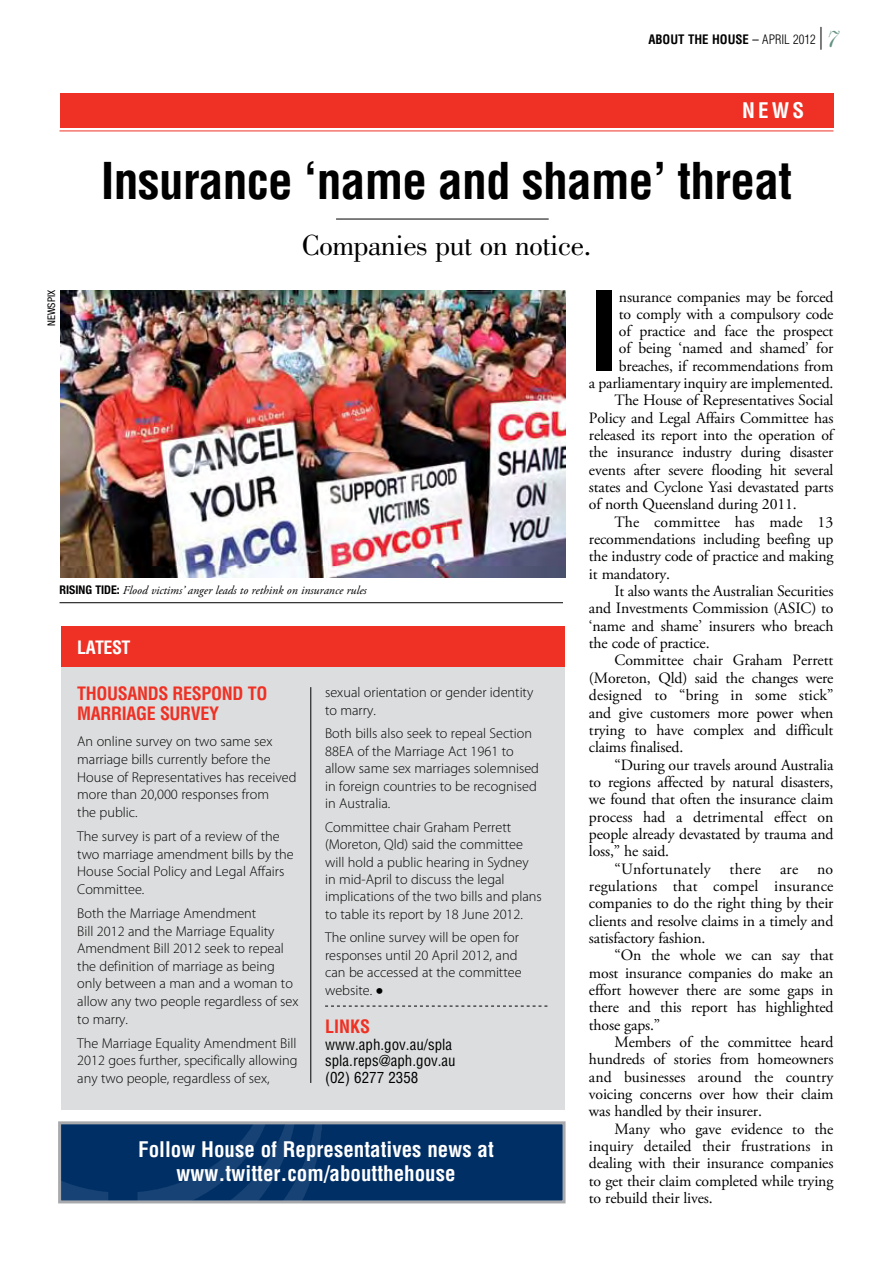
<style>
.page{position:relative;width:893px;height:1263px;background:#fff}
.page>*{position:absolute;margin:0;border:0;box-sizing:border-box;transform-origin:0 0}
.t1{font:700 condensed 107.7px "Helvetica";color:#000}
.t2{font:700 condensed 49.5px "Helvetica";letter-spacing:-.015em;color:#000}
.t3{font:30px "Bodoni";letter-spacing:-.015em;color:#000}
.t4{font:700 condensed 21px/24px "Helvetica";color:#fff;text-align:center}
.t5{font:700 condensed 18px/20px "Helvetica";letter-spacing:-.02em;color:#ee3124}
.t6{font:700 condensed 18px "Helvetica";color:#fff}
.t7{font:15.75px "Adobe Garamond Pro";letter-spacing:-.01em;color:#000}
.t8{font:15.75px "Adobe Garamond Pro";letter-spacing:.01em;color:#000}
.t9{font:15.75px "Adobe Garamond Pro";letter-spacing:.015em;color:#000}
.t10{font:condensed 15px/16.6px "Helvetica";color:#000}
.t11{font:300 14.25px/17.7px "Myriad Pro";color:#000}
.t12{font:700 condensed 12.75px "Helvetica";color:#000}
.t13{font:italic 12px "Adobe Garamond Pro";color:#000}
.t14{font:700 condensed 12px "Helvetica Neue";color:#000}
.t15{font:condensed 10.5px "Helvetica Neue";color:#000}
.s1{font-weight:400}
.s2{font-weight:300}
.s3{font-family:"Adobe Garamond Pro";font-weight:400;font-stretch:normal;font-size:22.8px}
.s4{font-family:"Andrich Minerva";font-weight:400;font-style:italic;font-stretch:normal;font-size:21px;color:#629081}
.s5{font-family:"Helvetica Neue";font-weight:700;font-style:normal;font-stretch:condensed}
.s6{font-family:"Adobe Garamond Pro";font-weight:400;font-size:21px}
</style>
<div class="page">
<div style="left:60px;top:94px;width:773px;height:34px;background:#ee3124"></div>
<hr style="left:60px;top:131px;width:773px;height:1px;background:#ee3124">
<hr style="left:336px;top:219px;width:213px;height:1px;background:#000">
<div style="left:61px;top:645px;width:503px;height:465px;background:#dcddde"></div>
<div style="left:61px;top:626px;width:503px;height:41px;background:#ee3124"></div>
<svg style="left:325px;top:1006px;width:222px;height:1px"></svg>
<hr style="left:311px;top:687px;width:1px;height:396px;background:#000">
<img style="left:60px;top:290px;width:505px;height:287px">
<hr style="left:60px;top:602px;width:503px;height:1px;background:#000">
<div style="left:60px;top:1123px;width:504px;height:79px;background:#002f65"></div>
<img style="left:62px;top:1125px;width:260px;height:74px">
<div style="left:58px;top:1121px;width:508px;height:82px;border:3px solid #a7a9ac"></div>
<p class="t12" style="left:648px;top:31px;width:189px">About the House <span class="s1">–</span> <span class="s2">APRIL 2012</span> <span class="s3">|</span> <span class="s4">7</span></p>
<h3 class="t4" style="left:742px;top:98px;width:61px">NEWS</h3>
<h2 class="t2" style="left:101px;top:151px;width:693px">Insurance ‘name and shame’ threat</h2>
<h3 class="t3" style="left:302px;top:228px;width:291px">Companies put on notice.</h3>
<p class="t15" style="left:45px;top:326px;width:37px;rotate:-90deg">newspix</p>
<p class="t14" style="left:60px;top:582px;width:7px">RISING</p>
<p class="t14" style="left:95px;top:582px;width:7px">TIDE</p>
<p class="t13" style="left:117px;top:583px;width:251px"><span class="s5">:</span> Flood victims’ anger leads to rethink on insurance rules</p>
<p class="t6" style="left:77px;top:636px;width:28px">LATEST</p>
<p class="t5" style="left:77px;top:684px;width:192px">Thousands respond to marria</p>
<p class="t5" style="left:136px;top:703px;width:85px">ge survey</p>
<p class="t11" style="left:77px;top:733px;width:221px">An online survey on two same sex marriage bills currently before the<br>House of Representatives has received more than 20,000 responses from<br>the public.</p>
<p class="t11" style="left:77px;top:827px;width:218px">The survey is part of a review of the two marriage amendment bills by the<br>House Social Policy and Legal Affairs<br>Committee.</p>
<p class="t11" style="left:77px;top:904px;width:223px">Both the Marriage Amendment<br>Bill 2012 and the Marriage Equality<br>Amendment Bill 2012 seek to repeal the definition of marriage as being only between a man and a woman to allow any two people regardless of sex to marry.</p>
<p class="t11" style="left:77px;top:1034px;width:222px;text-align:justify">The Marriage Equality Amendment Bill 2012 goes further, specifically allowing any two people, regardless of sex,</p>
<p class="t11" style="left:325px;top:684px;width:210px">sexual orientation or gender identity to marry.</p>
<p class="t11" style="left:325px;top:725px;width:215px">Both bills also seek to repeal Section<br>88EA of the Marriage Act 1961 to allow same sex marriages solemnised in foreign countries to be recognised in Australia.</p>
<p class="t11" style="left:325px;top:818px;width:218px">Committee chair Graham Perrett (Moreton, Qld) said the committee will hold a public hearing in Sydney in mid-April to discuss the legal implications of the two bills and plans to table its report by 18 June 2012.</p>
<p class="t11" style="left:325px;top:929px;width:198px">The online survey will be open for responses until 20 April 2012, and can be accessed at the committee website. <span class="s6">•</span></p>
<p class="t5" style="left:325px;top:1016px;width:47px">Lin ks</p>
<p class="t10" style="left:325px;top:1035px;width:132px">www.aph.gov.au/spla spla.reps@aph.gov.au (02) 6277 2358</p>
<h3 class="t4" style="left:138px;top:1137px;width:357px">Follow House of Representatives news at www.twitter.com/aboutthehouse</h3>
<h1 class="t1" style="left:589px;top:266px;width:31px">I</h1>
<p class="t7" style="left:619px;top:287px;width:216px">nsurance companies may be forced</p>
<p class="t7" style="left:619px;top:304px;width:216px">to comply with a compulsory code</p>
<p class="t7" style="left:619px;top:322px;width:216px">of practice and face the prospect</p>
<p class="t7" style="left:619px;top:339px;width:216px">of being ‘named and shamed’ for</p>
<p class="t7" style="left:619px;top:356px;width:216px">breaches, if recommendations from</p>
<p class="t7" style="left:589px;top:373px;width:246px">a parliamentary inquiry are implemented.</p>
<p class="t7" style="left:614px;top:391px;width:220px">The House of Representatives Social</p>
<p class="t7" style="left:589px;top:408px;width:246px">Policy and Legal Affairs Committee has</p>
<p class="t7" style="left:589px;top:426px;width:248px">released its report into the operation of</p>
<p class="t7" style="left:589px;top:443px;width:246px">the insurance industry during disaster</p>
<p class="t7" style="left:589px;top:460px;width:246px">events after severe flooding hit several</p>
<p class="t7" style="left:589px;top:478px;width:246px">states and Cyclone Yasi devastated parts</p>
<p class="t7" style="left:589px;top:495px;width:209px">of north Queensland during 2011.</p>
<p class="t8" style="left:614px;top:512px;width:220px">The committee has made 13</p>
<p class="t7" style="left:589px;top:530px;width:246px">recommendations including beefing up</p>
<p class="t7" style="left:589px;top:547px;width:246px">the industry code of practice and making</p>
<p class="t7" style="left:589px;top:564px;width:83px">it mandatory.</p>
<p class="t7" style="left:614px;top:582px;width:221px">It also wants the Australian Securities</p>
<p class="t7" style="left:589px;top:599px;width:246px">and Investments Commission (ASIC) to</p>
<p class="t7" style="left:589px;top:616px;width:246px">‘name and shame’ insurers who breach</p>
<p class="t7" style="left:589px;top:634px;width:122px">the code of practice.</p>
<p class="t7" style="left:614px;top:651px;width:220px">Committee chair Graham Perrett</p>
<p class="t7" style="left:589px;top:668px;width:246px">(Moreton, Qld) said the changes were</p>
<p class="t7" style="left:589px;top:686px;width:246px">designed to “bring in some stick”</p>
<p class="t7" style="left:589px;top:703px;width:246px">and give customers more power when</p>
<p class="t7" style="left:589px;top:720px;width:246px">trying to have complex and difficult</p>
<p class="t7" style="left:589px;top:738px;width:96px">claims finalised.</p>
<p class="t7" style="left:614px;top:755px;width:220px">“During our travels around Australia</p>
<p class="t7" style="left:589px;top:772px;width:246px">to regions affected by natural disasters,</p>
<p class="t7" style="left:589px;top:790px;width:246px">we found that often the insurance claim</p>
<p class="t7" style="left:589px;top:807px;width:246px">process had a detrimental effect on</p>
<p class="t7" style="left:589px;top:824px;width:246px">people already devastated by trauma and</p>
<p class="t7" style="left:589px;top:842px;width:82px">loss,” he said.</p>
<p class="t9" style="left:614px;top:859px;width:220px">“Unfortunately there are no</p>
<p class="t8" style="left:589px;top:876px;width:246px">regulations that compel insurance</p>
<p class="t7" style="left:589px;top:894px;width:246px">companies to do the right thing by their</p>
<p class="t7" style="left:589px;top:911px;width:246px">clients and resolve claims in a timely and</p>
<p class="t7" style="left:589px;top:928px;width:118px">satisfactory fashion.</p>
<p class="t7" style="left:614px;top:946px;width:221px">“On the whole we can say that</p>
<p class="t7" style="left:589px;top:963px;width:246px">most insurance companies do make an</p>
<p class="t7" style="left:589px;top:980px;width:246px">effort however there are some gaps in</p>
<p class="t7" style="left:589px;top:998px;width:246px">there and this report has highlighted</p>
<p class="t7" style="left:589px;top:1015px;width:73px">those gaps.”</p>
<p class="t7" style="left:614px;top:1032px;width:221px">Members of the committee heard</p>
<p class="t7" style="left:589px;top:1050px;width:246px">hundreds of stories from homeowners</p>
<p class="t7" style="left:589px;top:1067px;width:246px">and businesses around the country</p>
<p class="t7" style="left:589px;top:1084px;width:246px">voicing concerns over how their claim</p>
<p class="t7" style="left:589px;top:1102px;width:174px">was handled by their insurer.</p>
<p class="t7" style="left:614px;top:1119px;width:220px">Many who gave evidence to the</p>
<p class="t7" style="left:589px;top:1136px;width:246px">inquiry detailed their frustrations in</p>
<p class="t7" style="left:589px;top:1154px;width:246px">dealing with their insurance companies</p>
<p class="t7" style="left:589px;top:1171px;width:246px">to get their claim completed while trying</p>
<p class="t7" style="left:589px;top:1189px;width:125px">to rebuild their lives.</p>
</div>
